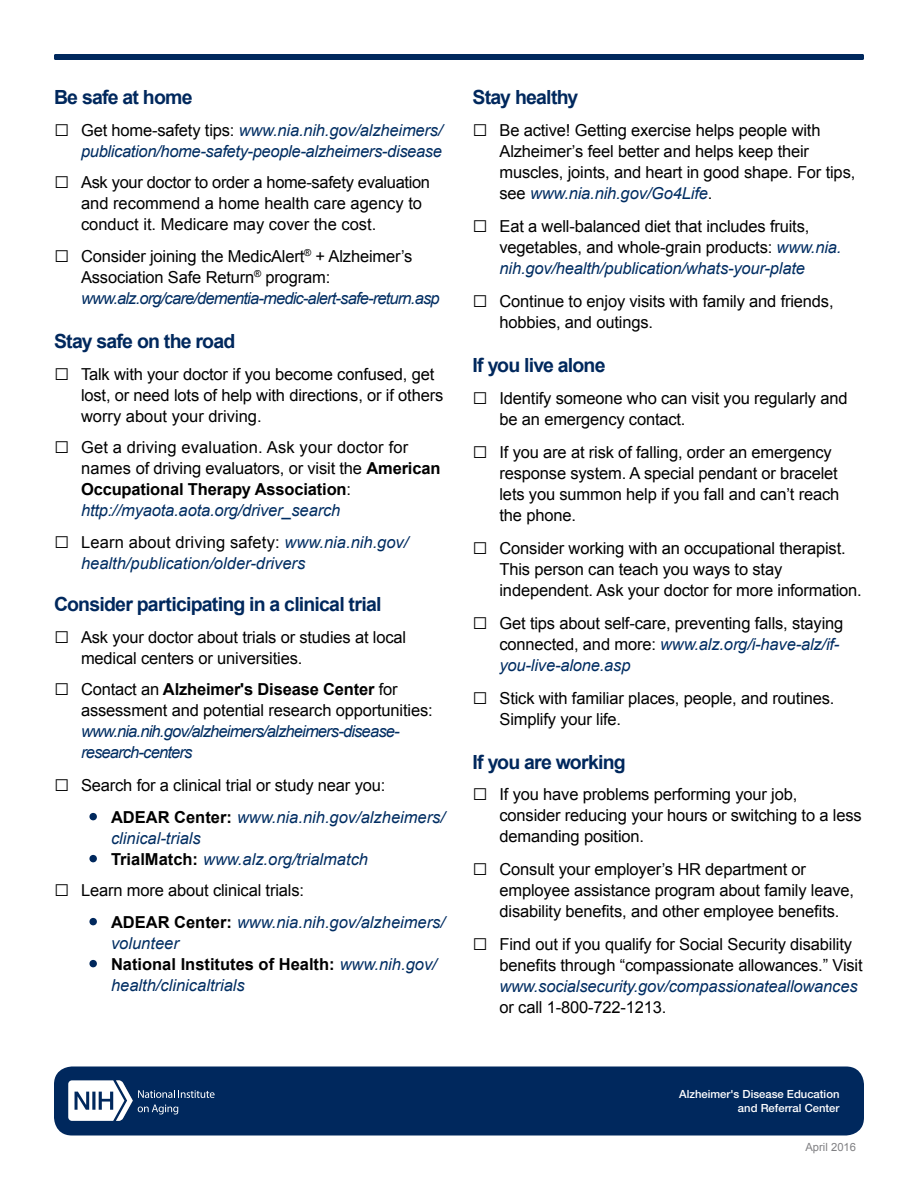
<style>
.page{position:relative;width:918px;height:1188px;background:#fff}
.page>*{position:absolute;margin:0;border:0;box-sizing:border-box;transform-origin:0 0}
.Tip_Sheet_Green_Subh{font:700 19.5px "Arial";letter-spacing:-.04em;color:#00285d}
.Tip_Sheet_Bullet{font:16.5px/21px "Arial";letter-spacing:-.01em;color:#000}
.Tip_Sheet_Green_Bull{font:italic 16.5px/21px "Arial";color:#002d62}
.Tip_Sheet_Bullet-2{font:16.5px/21px "Arial";letter-spacing:.01em;color:#000}
.Tip_Sheet_Bullet-3{font:italic 16.5px/21px "Arial";letter-spacing:-.05em;color:#002d62}
.Tip_Sheet_Bullet-4{font:italic 16.5px/21px "Arial";letter-spacing:-.02em;color:#002d62;text-align:right}
.Tip_Sheet_Bullet-5{font:italic 16.5px/21px "Arial";color:#002d62}
.MASTER_NATIONAL_INST{font:500 11.25px/14.2px "Helvetica Neue LT Std";color:#fff;text-align:right}
.date_page_2{font:11.25px "Arial";color:#808083}
.s1{font-family:"Arial Narrow";font-style:normal;font-size:25.5px;color:#000}
.s2{font-style:normal;color:#000}
.s3{font-family:"Arial Narrow";font-size:25.5px}
.s4{font-style:italic;color:#002d62}
.s5{font-weight:700}
.s6{font-weight:700;font-style:normal;color:#000}
.s7{font-weight:700;font-style:normal;font-size:18px;color:#00285d}
</style>
<div class="page">
<div style="left:54px;top:54px;width:810px;height:6px;background:#00285d;border-radius:2px"></div>
<div style="left:54px;top:1066px;width:810px;height:70px;background:#00285d;border-radius:18px"></div>
<svg style="left:68px;top:1080px;width:147px;height:41px"></svg>
<svg style="left:89px;top:812px;width:8px;height:9px"></svg>
<svg style="left:89px;top:854px;width:8px;height:9px"></svg>
<svg style="left:89px;top:917px;width:8px;height:9px"></svg>
<svg style="left:89px;top:959px;width:8px;height:9px"></svg>
<p class="Tip_Sheet_Green_Subh" style="left:54px;top:84px;width:140px">Be safe at home</p>
<p class="Tip_Sheet_Bullet-4" style="left:54px;top:120px;width:390px"><span class="s1">□</span> <span class="s2">Get home-safety tips:</span> www.nia.nih.gov/alzheimers/ publication/home-safety-people-alzheimers-disease</p>
<p class="Tip_Sheet_Bullet" style="left:81px;top:172px;width:351px;text-indent:-27px"><span class="s3">□</span> Ask your doctor to order a home-safety evaluation and recommend a home health care agency to conduct it. Medicare may cover the cost.</p>
<p class="Tip_Sheet_Bullet" style="left:81px;top:246px;width:360px;text-indent:-27px"><span class="s3">□</span> Consider joining the MedicAlert<sup>®</sup> + Alzheimer’s<br>Association Safe Return<sup>®</sup> program: <span class="s4">www.alz.org/care/dementia-medic-alert-safe-return.asp</span></p>
<p class="Tip_Sheet_Green_Subh" style="left:54px;top:328px;width:183px">Stay safe on the road</p>
<p class="Tip_Sheet_Bullet" style="left:81px;top:363px;width:364px;text-indent:-27px"><span class="s3">□</span> Talk with your doctor if you become confused, get lost, or need lots of help with directions, or if others worry about your driving.</p>
<p class="Tip_Sheet_Bullet-2" style="left:81px;top:437px;width:361px;text-indent:-27px"><span class="s3">□</span> Get a driving evaluation. Ask your doctor for names of driving evaluators, or visit the <span class="s5">American Occupational Therapy Association</span>: <span class="s4">http://myaota.aota.org/driver_search</span></p>
<p class="Tip_Sheet_Bullet-5" style="left:81px;top:532px;width:329px;text-indent:-27px"><span class="s1">□</span> <span class="s2">Learn about driving safety:</span> www.nia.nih.gov/ health/publication/older-drivers</p>
<p class="Tip_Sheet_Green_Subh" style="left:54px;top:592px;width:329px">Consider participating in a clinical trial</p>
<p class="Tip_Sheet_Bullet" style="left:81px;top:627px;width:327px;text-indent:-27px"><span class="s3">□</span> Ask your doctor about trials or studies at local medical centers or universities.</p>
<p class="Tip_Sheet_Bullet-3" style="left:81px;top:679px;width:353px;text-indent:-27px"><span class="s1">□</span> <span class="s2">Contact an</span> <span class="s6">Alzheimer's Disease Center</span> <span class="s2">for assessment and potential research opportunities: </span>www.nia.nih.gov/alzheimers/alzheimers-disease&shy;research-centers</p>
<p class="Tip_Sheet_Bullet" style="left:54px;top:775px;width:333px"><span class="s3">□</span> Search for a clinical trial or study near you:</p>
<p class="Tip_Sheet_Green_Bull" style="left:111px;top:807px;width:336px;text-indent:-21px"><span class="s7">•</span> <span class="s6">ADEAR Center:</span> www.nia.nih.gov/alzheimers/ clinical-trials</p>
<p class="Tip_Sheet_Green_Bull" style="left:90px;top:849px;width:280px"><span class="s7">•</span> <span class="s6">TrialMatch:</span> www.alz.org/trialmatch</p>
<p class="Tip_Sheet_Bullet" style="left:54px;top:880px;width:252px"><span class="s3">□</span> Learn more about clinical trials:</p>
<p class="Tip_Sheet_Green_Bull" style="left:111px;top:912px;width:336px;text-indent:-21px"><span class="s7">•</span> <span class="s6">ADEAR Center:</span> www.nia.nih.gov/alzheimers/ volunteer</p>
<p class="Tip_Sheet_Green_Bull" style="left:111px;top:954px;width:327px;text-indent:-21px"><span class="s7">•</span> <span class="s6">National Institutes of Health:</span> www.nih.gov/ health/clinicaltrials</p>
<p class="Tip_Sheet_Green_Subh" style="left:472px;top:84px;width:107px">Stay healthy</p>
<p class="Tip_Sheet_Bullet" style="left:500px;top:120px;width:357px;text-indent:-27px"><span class="s3">□</span> Be active! Getting exercise helps people with Alzheimer’s feel better and helps keep their muscles, joints, and heart in good shape. For tips, see <span class="s4">www.nia.nih.gov/Go4Life</span>.</p>
<p class="Tip_Sheet_Bullet" style="left:500px;top:216px;width:344px;text-indent:-27px"><span class="s3">□</span> Eat a well-balanced diet that includes fruits, vegetables, and whole-grain products: <span class="s4">www.nia. nih.gov/health/publication/whats-your-plate</span></p>
<p class="Tip_Sheet_Bullet" style="left:500px;top:291px;width:336px;text-indent:-27px"><span class="s3">□</span> Continue to enjoy visits with family and friends, hobbies, and outings.</p>
<p class="Tip_Sheet_Green_Subh" style="left:472px;top:352px;width:135px">If you live alone</p>
<p class="Tip_Sheet_Bullet" style="left:500px;top:387px;width:350px;text-indent:-27px"><span class="s3">□</span> Identify someone who can visit you regularly and be an emergency contact.</p>
<p class="Tip_Sheet_Bullet" style="left:500px;top:441px;width:341px;text-indent:-27px"><span class="s3">□</span> If you are at risk of falling, order an emergency response system. A special pendant or bracelet lets you summon help if you fall and can’t reach the phone.</p>
<p class="Tip_Sheet_Bullet" style="left:500px;top:537px;width:364px;text-indent:-27px"><span class="s3">□</span> Consider working with an occupational therapist.<br>This person can teach you ways to stay independent. Ask your doctor for more information.</p>
<p class="Tip_Sheet_Bullet" style="left:500px;top:612px;width:345px;text-indent:-27px"><span class="s3">□</span> Get tips about self-care, preventing falls, staying connected, and more: <span class="s4">www.alz.org/i-have-alz/if&shy;you-live-alone.asp</span></p>
<p class="Tip_Sheet_Bullet" style="left:500px;top:687px;width:337px;text-indent:-27px"><span class="s3">□</span> Stick with familiar places, people, and routines.<br>Simplify your life.</p>
<p class="Tip_Sheet_Green_Subh" style="left:472px;top:749px;width:155px">If you are working</p>
<p class="Tip_Sheet_Bullet" style="left:500px;top:784px;width:364px;text-indent:-27px"><span class="s3">□</span> If you have problems performing your job, consider reducing your hours or switching to a less demanding position.</p>
<p class="Tip_Sheet_Bullet" style="left:500px;top:859px;width:356px;text-indent:-27px"><span class="s3">□</span> Consult your employer’s HR department or employee assistance program about family leave, disability benefits, and other employee benefits.</p>
<p class="Tip_Sheet_Bullet" style="left:500px;top:934px;width:365px;text-indent:-27px"><span class="s3">□</span> Find out if you qualify for Social Security disability benefits through “compassionate allowances.” Visit <span class="s4">www.socialsecurity.gov/compassionateallowances </span>or call 1-800-722-1213.</p>
<p class="MASTER_NATIONAL_INST" style="left:679px;top:1086px;width:162px">Alzheimer's Disease Education and Referral Center</p>
<p class="date_page_2" style="left:805px;top:1140px;width:52px">April 2016</p>
</div>
